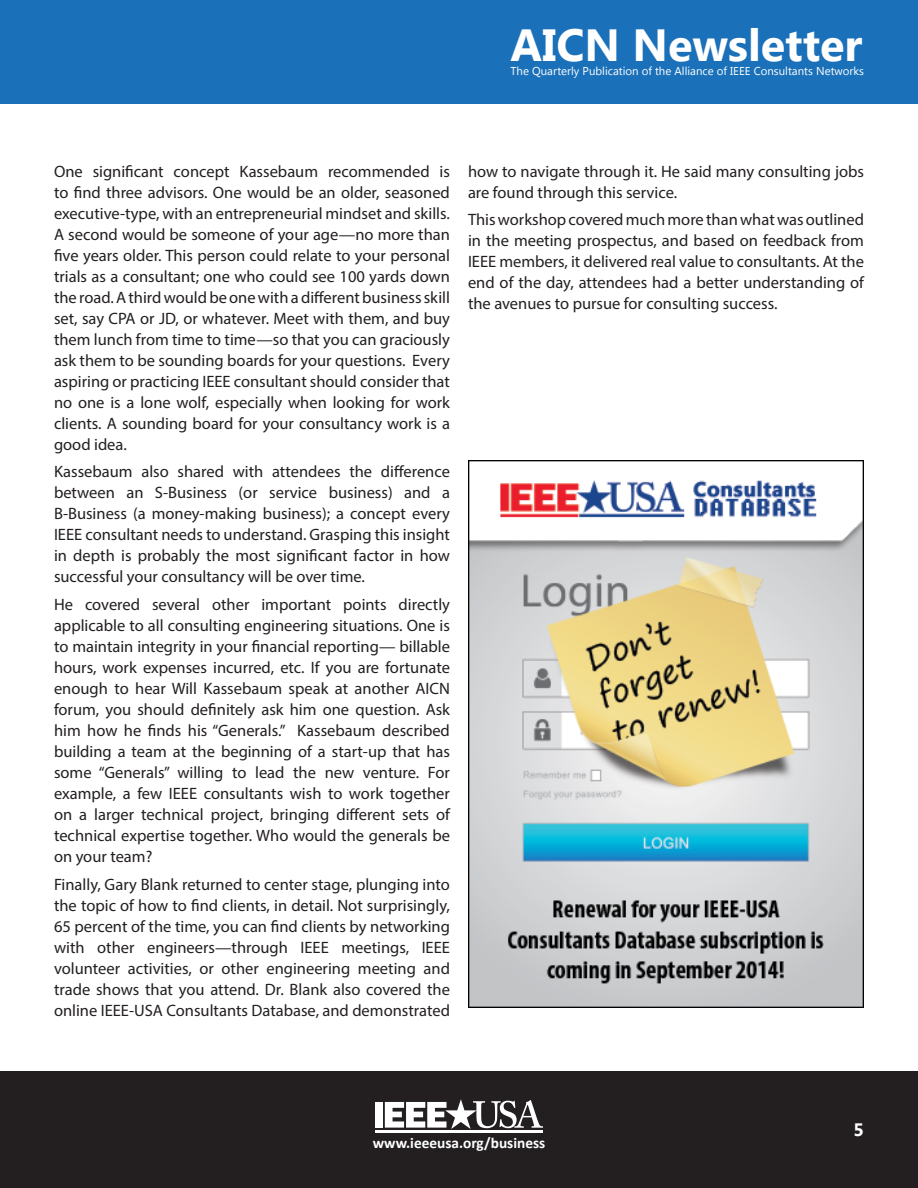
<style>
.page{position:relative;width:918px;height:1188px;background:#fff}
.page>*{position:absolute;margin:0;border:0;box-sizing:border-box;transform-origin:0 0}
.t1{font:700 45px "Segoe UI";color:#fff}
.t2{font:700 18px "Segoe UI";color:#fff}
.Paragraph{font:16.5px/21px "Myriad Pro";color:#231f20;text-align:justify}
.t3{font:700 15.3px "Calibri";color:#fff}
.Paragraph_Style_2{font:11.4px "Segoe UI";color:#fff}
</style>
<div class="page">
<div style="left:0;top:0;width:918px;height:104px;background:#1a70b9"></div>
<img style="left:468px;top:460px;width:396px;height:547px">
<div style="left:0;top:1071px;width:918px;height:117px;background:#231f20"></div>
<div style="left:375px;top:1102px;width:8px;height:26px;background:#fff"></div>
<hr style="left:375px;top:1130px;width:72px;height:3px;background:#fff">
<svg style="left:385px;top:1099px;width:158px;height:30px"></svg>
<hr style="left:447px;top:1130px;width:96px;height:3px;background:#fff">
<p class="t1" style="left:511px;top:13px;width:353px">AICN Newsletter</p>
<p class="Paragraph_Style_2" style="left:511px;top:63px;width:355px">The Quarterly Publication of the Alliance of IEEE Consultants Networks</p>
<p class="Paragraph" style="left:54px;top:160px;width:398px">One significant concept Kassebaum recommended is to find three advisors. One would be an older, seasoned executive-type, with an entrepreneurial mindset and skills.<br>A second would be someone of your age—no more than five years older. This person could relate to your personal trials as a consultant; one who could see 100 yards down the road. A third would be one with a different business skill set, say CPA or JD, or whatever. Meet with them, and buy them lunch from time to time—so that you can graciously ask them to be sounding boards for your questions. Every aspiring or practicing IEEE consultant should consider that no one is a lone wolf, especially when looking for work clients. A sounding board for your consultancy work is a good idea.</p>
<p class="Paragraph" style="left:54px;top:461px;width:398px">Kassebaum also shared with attendees the difference between an S-Business (or service business) and a B-Business (a money-making business); a concept every IEEE consultant needs to understand. Grasping this insight in depth is probably the most significant factor in how successful your consultancy will be over time.</p>
<p class="Paragraph" style="left:54px;top:594px;width:398px">He covered several other important points directly applicable to all consulting engineering situations. One is to maintain integrity in your financial reporting— billable hours, work expenses incurred, etc. If you are fortunate enough to hear Will Kassebaum speak at another AICN forum, you should definitely ask him one question. Ask him how he finds his “Generals.” Kassebaum described building a team at the beginning of a start-up that has some “Generals” willing to lead the new venture. For example, a few IEEE consultants wish to work together on a larger technical project, bringing different sets of technical expertise together. Who would the generals be on your team?</p>
<p class="Paragraph" style="left:54px;top:873px;width:398px">Finally, Gary Blank returned to center stage, plunging into the topic of how to find clients, in detail. Not surprisingly, 65 percent of the time, you can find clients by networking with other engineers—through IEEE meetings, IEEE volunteer activities, or other engineering meeting and trade shows that you attend. Dr. Blank also covered the online IEEE-USA Consultants Database, and demonstrated</p>
<p class="Paragraph" style="left:468px;top:160px;width:398px">how to navigate through it. He said many consulting jobs are found through this service.</p>
<p class="Paragraph" style="left:468px;top:209px;width:398px">This workshop covered much more than what was outlined in the meeting prospectus, and based on feedback from IEEE members, it delivered real value to consultants. At the end of the day, attendees had a better understanding of the avenues to pursue for consulting success.</p>
<p class="t3" style="left:373px;top:1133px;width:174px">www.ieeeusa.org/business</p>
<p class="t2" style="left:854px;top:1117px;width:12px">5</p>
</div>
